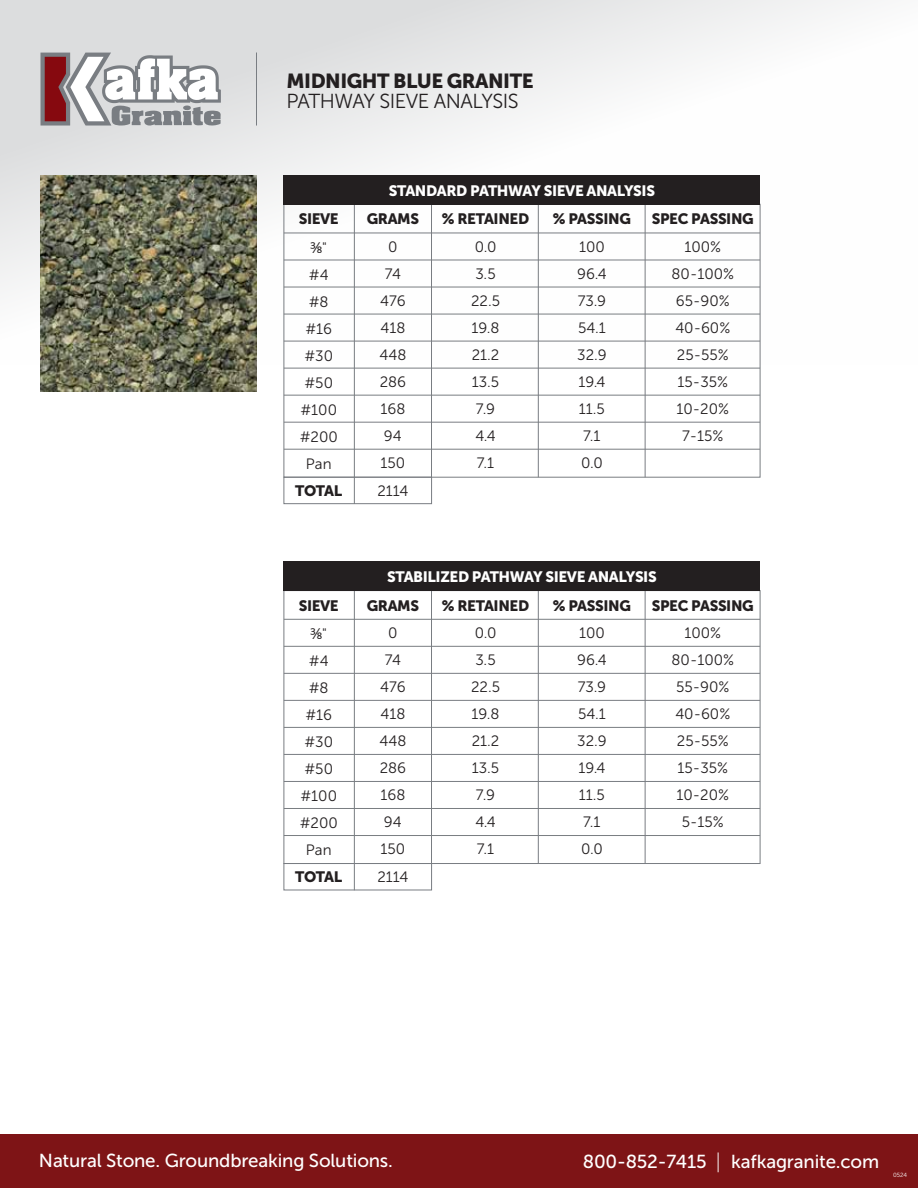
<style>
.page{position:relative;width:918px;height:1188px;background:#fff}
.page>*{position:absolute;margin:0;border:0;box-sizing:border-box;transform-origin:0 0}
.t1{font:20.25px "Museo Sans 300";letter-spacing:-.025em;color:#231f20}
.t2{font:20.25px "Museo Sans 900";letter-spacing:-.025em;color:#231f20}
.t3{font:18.75px "Museo Sans 500";letter-spacing:-.01em;color:#fff}
.t4{font:15px/27px "Museo Sans 300";color:#231f20;text-align:center}
.t5{font:15px "Museo Sans 900";letter-spacing:-.025em;color:#231f20}
.t6{font:15px "Museo Sans 900";letter-spacing:-.025em;color:#fff}
.t7{font:15px "Open Sans";color:#231f20}
.t8{font:6px "Museo Sans 300";color:#fff}
.s1{font-family:"Museo Sans 300"}
.s2{font-family:"Museo Sans 100";font-size:21px}
</style>
<div class="page">
<div style="left:0;top:1134px;width:918px;height:54px;background:#7e1416"></div>
<svg style="left:0;top:0;width:857px;height:365px"></svg>
<svg style="left:40px;top:53px;width:181px;height:73px"></svg>
<hr style="left:256px;top:53px;width:1px;height:73px;background:#797d82">
<img style="left:40px;top:176px;width:216px;height:216px">
<div style="left:284px;top:477px;width:148px;height:27px;border:1px solid #797d82"></div>
<hr style="left:354px;top:204px;width:1px;height:300px;background:#797d82">
<hr style="left:431px;top:204px;width:1px;height:273px;background:#797d82">
<hr style="left:538px;top:204px;width:1px;height:273px;background:#797d82">
<hr style="left:645px;top:204px;width:1px;height:273px;background:#797d82">
<hr style="left:284px;top:233px;width:476px;height:1px;background:#797d82">
<hr style="left:284px;top:260px;width:476px;height:1px;background:#797d82">
<hr style="left:284px;top:287px;width:476px;height:1px;background:#797d82">
<hr style="left:284px;top:314px;width:476px;height:1px;background:#797d82">
<hr style="left:284px;top:341px;width:476px;height:1px;background:#797d82">
<hr style="left:284px;top:368px;width:476px;height:1px;background:#797d82">
<hr style="left:284px;top:395px;width:476px;height:1px;background:#797d82">
<hr style="left:284px;top:422px;width:476px;height:1px;background:#797d82">
<hr style="left:284px;top:449px;width:476px;height:1px;background:#797d82">
<div style="left:284px;top:176px;width:476px;height:29px;background:#231f20"></div>
<div style="left:284px;top:863px;width:148px;height:27px;border:1px solid #797d82"></div>
<hr style="left:354px;top:591px;width:1px;height:299px;background:#797d82">
<hr style="left:431px;top:591px;width:1px;height:273px;background:#797d82">
<hr style="left:538px;top:591px;width:1px;height:273px;background:#797d82">
<hr style="left:645px;top:591px;width:1px;height:273px;background:#797d82">
<hr style="left:284px;top:619px;width:476px;height:1px;background:#797d82">
<hr style="left:284px;top:646px;width:476px;height:1px;background:#797d82">
<hr style="left:284px;top:673px;width:476px;height:1px;background:#797d82">
<hr style="left:284px;top:700px;width:476px;height:1px;background:#797d82">
<hr style="left:284px;top:727px;width:476px;height:1px;background:#797d82">
<hr style="left:284px;top:754px;width:476px;height:1px;background:#797d82">
<hr style="left:284px;top:781px;width:476px;height:1px;background:#797d82">
<hr style="left:284px;top:808px;width:476px;height:1px;background:#797d82">
<hr style="left:284px;top:835px;width:476px;height:1px;background:#797d82">
<div style="left:284px;top:562px;width:476px;height:29px;background:#231f20"></div>
<h1 class="t2" style="left:286px;top:69px;width:249px">MIDNIGHT BLUE GRANITE</h1>
<h1 class="t1" style="left:286px;top:90px;width:234px">PATHWAY SIEVE ANALYSIS</h1>
<p class="t5" style="left:299px;top:211px;width:42px">SIEVE</p>
<p class="t7" style="left:311px;top:237px;width:18px">⅜<span class="s1">"</span></p>
<p class="t4" style="left:300px;top:261px;width:40px">#4 #8 #16 #30 #50 #100 #200<br>Pan</p>
<p class="t6" style="left:389px;top:182px;width:268px">STANDARD PATHWAY SIEVE ANALYSIS</p>
<p class="t5" style="left:367px;top:211px;width:54px">GRAMS</p>
<p class="t4" style="left:379px;top:233px;width:28px">0<br>74<br>476<br>418<br>448<br>286<br>168<br>94<br>150</p>
<p class="t5" style="left:442px;top:211px;width:89px">% RETAINED</p>
<p class="t4" style="left:471px;top:233px;width:31px">0.0<br>3.5<br>22.5<br>19.8<br>21.2<br>13.5<br>7.9<br>4.4<br>7.1</p>
<p class="t5" style="left:553px;top:211px;width:80px">% PASSING</p>
<p class="t4" style="left:577px;top:233px;width:31px">100<br>96.4<br>73.9<br>54.1<br>32.9<br>19.4<br>11.5<br>7.1<br>0.0</p>
<p class="t5" style="left:652px;top:211px;width:104px">SPEC PASSING</p>
<p class="t4" style="left:672px;top:233px;width:64px">100%<br>80-100%<br>65-90%<br>40-60%<br>25-55%<br>15-35%<br>10-20%<br>7-15%</p>
<p class="t5" style="left:295px;top:482px;width:49px">TOTAL</p>
<p class="t4" style="left:377px;top:477px;width:33px">2114</p>
<p class="t5" style="left:299px;top:597px;width:42px">SIEVE</p>
<p class="t7" style="left:311px;top:623px;width:18px">⅜<span class="s1">"</span></p>
<p class="t4" style="left:300px;top:647px;width:40px">#4 #8 #16 #30 #50 #100 #200<br>Pan</p>
<p class="t6" style="left:387px;top:568px;width:271px">STABILIZED PATHWAY SIEVE ANALYSIS</p>
<p class="t5" style="left:367px;top:597px;width:54px">GRAMS</p>
<p class="t4" style="left:379px;top:620px;width:28px">0<br>74<br>476<br>418<br>448<br>286<br>168<br>94<br>150</p>
<p class="t5" style="left:442px;top:597px;width:89px">% RETAINED</p>
<p class="t4" style="left:471px;top:620px;width:31px">0.0<br>3.5<br>22.5<br>19.8<br>21.2<br>13.5<br>7.9<br>4.4<br>7.1</p>
<p class="t5" style="left:553px;top:597px;width:80px">% PASSING</p>
<p class="t4" style="left:577px;top:620px;width:31px">100<br>96.4<br>73.9<br>54.1<br>32.9<br>19.4<br>11.5<br>7.1<br>0.0</p>
<p class="t5" style="left:652px;top:597px;width:104px">SPEC PASSING</p>
<p class="t4" style="left:672px;top:620px;width:64px">100%<br>80-100%<br>55-90%<br>40-60%<br>25-55%<br>15-35%<br>10-20%<br>5-15%</p>
<p class="t5" style="left:295px;top:869px;width:49px">TOTAL</p>
<p class="t4" style="left:377px;top:864px;width:33px">2114</p>
<p class="t3" style="left:39px;top:1150px;width:355px">Natural Stone. Groundbreaking Solutions.</p>
<p class="t3" style="left:583px;top:1151px;width:298px">800-852-7415 <span class="s2">|</span> kafkagranite.com</p>
<p class="t8" style="left:893px;top:1172px;width:16px">0524</p>
</div>
